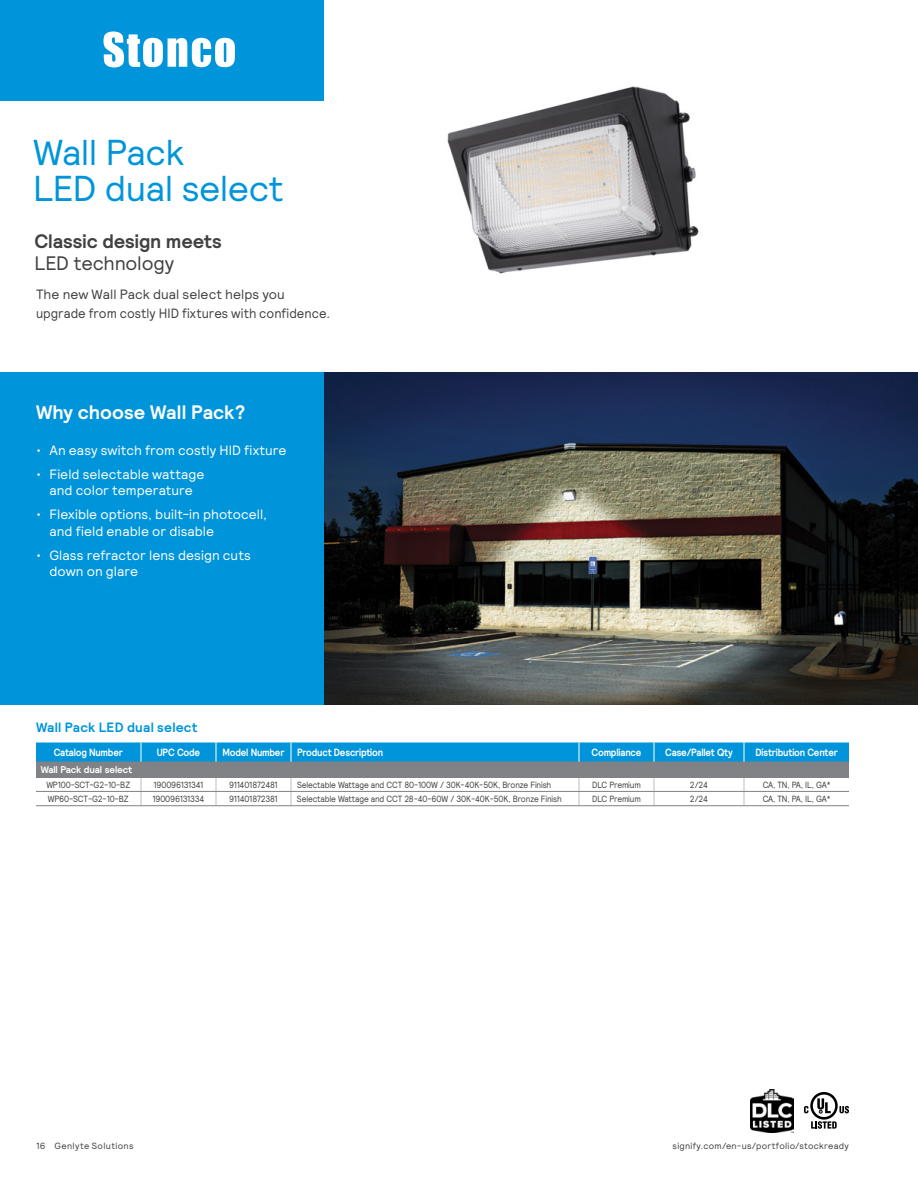
<style>
.page{position:relative;width:918px;height:1188px;background:#fff}
.page>*{position:absolute;margin:0;border:0;box-sizing:border-box;transform-origin:0 0}
.t1{font:36px/36px "Signify Relative";letter-spacing:-.015em;color:#0095da}
.t2{font:700 19.5px "Signify Relative";letter-spacing:-.005em;color:#414042}
.t3{font:700 19.5px "Signify Relative";color:#fff}
.t4{font:19.5px "Signify Relative";letter-spacing:-.01em;color:#414042}
.t5{font:13.5px/16.5px "Signify Relative";letter-spacing:.005em;color:#fff}
.t6{font:13.5px/19.5px "Signify Relative";letter-spacing:.005em;color:#414042}
.t7{font:700 13.5px "Signify Relative";letter-spacing:.015em;color:#0095da}
.t8{font:700 10.5px "Signify Relative";letter-spacing:-.02em;color:#fff;scale:.9 1}
.t9{font:700 9.75px "Signify Relative";letter-spacing:-.02em;color:#fff}
.t10{font:9px "Signify Relative";letter-spacing:-.015em;color:#414042;scale:.9 1}
.t11{font:9px "Signify Relative";letter-spacing:.03em;color:#414042}
.t12{font:9px "Signify Relative";letter-spacing:.04em;color:#414042}
.t13{font:9px "Signify Relative";letter-spacing:-.035em;color:#414042;scale:.9 1}
</style>
<div class="page">
<img style="left:324px;top:372px;width:594px;height:333px">
<img style="left:447px;top:86px;width:252px;height:188px">
<div style="left:0;top:372px;width:324px;height:333px;background:#0095da"></div>
<svg style="left:804px;top:1092px;width:45px;height:37px"></svg>
<img style="left:750px;top:1089px;width:44px;height:44px">
<div style="left:0;top:0;width:324px;height:100px;background:#0095da"></div>
<svg style="left:104px;top:32px;width:131px;height:36px"></svg>
<div style="left:36px;top:762px;width:813px;height:15px;background:#808285"></div>
<svg style="left:141px;top:778px;width:1px;height:27px"></svg>
<svg style="left:216px;top:778px;width:1px;height:27px"></svg>
<svg style="left:291px;top:778px;width:1px;height:27px"></svg>
<svg style="left:579px;top:778px;width:1px;height:27px"></svg>
<svg style="left:654px;top:778px;width:1px;height:27px"></svg>
<svg style="left:744px;top:778px;width:1px;height:27px"></svg>
<hr style="left:141px;top:777px;width:75px;height:1px;background:#808285">
<hr style="left:141px;top:791px;width:75px;height:1px;background:#808285">
<hr style="left:141px;top:805px;width:75px;height:1px;background:#808285">
<hr style="left:36px;top:777px;width:105px;height:1px;background:#808285">
<hr style="left:216px;top:777px;width:75px;height:1px;background:#808285">
<hr style="left:291px;top:777px;width:288px;height:1px;background:#808285">
<hr style="left:579px;top:777px;width:75px;height:1px;background:#808285">
<hr style="left:654px;top:777px;width:90px;height:1px;background:#808285">
<hr style="left:744px;top:777px;width:105px;height:1px;background:#808285">
<hr style="left:36px;top:791px;width:105px;height:1px;background:#808285">
<hr style="left:216px;top:791px;width:75px;height:1px;background:#808285">
<hr style="left:291px;top:791px;width:288px;height:1px;background:#808285">
<hr style="left:579px;top:791px;width:75px;height:1px;background:#808285">
<hr style="left:654px;top:791px;width:90px;height:1px;background:#808285">
<hr style="left:744px;top:791px;width:105px;height:1px;background:#808285">
<hr style="left:36px;top:805px;width:105px;height:1px;background:#808285">
<hr style="left:216px;top:805px;width:75px;height:1px;background:#808285">
<hr style="left:291px;top:805px;width:288px;height:1px;background:#808285">
<hr style="left:579px;top:805px;width:75px;height:1px;background:#808285">
<hr style="left:654px;top:805px;width:90px;height:1px;background:#808285">
<hr style="left:744px;top:805px;width:105px;height:1px;background:#808285">
<svg style="left:36px;top:742px;width:813px;height:20px;background:#0a97d9"></svg>
<h1 class="t1" style="left:33px;top:133px;width:252px">Wall Pack<br>LED dual select</h1>
<h2 class="t2" style="left:34px;top:228px;width:189px">Classic design meets</h2>
<h2 class="t4" style="left:34px;top:251px;width:141px">LED technology</h2>
<h3 class="t6" style="left:36px;top:284px;width:296px">The new Wall Pack dual select helps you upgrade from costly HID fixtures with confidence.</h3>
<h2 class="t3" style="left:36px;top:399px;width:211px">Why choose Wall Pack?</h2>
<h3 class="t5" style="left:36px;top:441px;width:252px">• An easy switch from costly HID fixture</h3>
<h3 class="t5" style="left:36px;top:465px;width:170px;text-align:center">• Field selectable wattage and color temperature</h3>
<h3 class="t5" style="left:50px;top:506px;width:219px;text-indent:-14px">• Flexible options, built-in photocell, and field enable or disable</h3>
<h3 class="t5" style="left:49px;top:546px;width:203px;text-indent:-13px">• Glass refractor lens design cuts down on glare</h3>
<h3 class="t7" style="left:36px;top:718px;width:163px">Wall Pack LED dual select</h3>
<p class="t8" style="left:54px;top:745px;width:78px">Catalog Number</p>
<p class="t8" style="left:157px;top:745px;width:50px">UPC Code</p>
<p class="t8" style="left:223px;top:745px;width:180px">Model Number Product Description</p>
<p class="t8" style="left:592px;top:745px;width:57px">Compliance</p>
<p class="t8" style="left:665px;top:745px;width:77px">Case/Pallet Qty</p>
<p class="t8" style="left:756px;top:745px;width:93px">Distribution Center</p>
<p class="t9" style="left:41px;top:764px;width:93px">Wall Pack dual select</p>
<p class="t10" style="left:46px;top:779px;width:95px">WP100-SCT-G2-10-BZ</p>
<p class="t10" style="left:154px;top:779px;width:57px">190096131341</p>
<p class="t10" style="left:229px;top:779px;width:55px">911401872481</p>
<p class="t10" style="left:297px;top:779px;width:284px">Selectable Wattage and CCT 80-100W / 30K-40K-50K, Bronze Finish</p>
<p class="t10" style="left:592px;top:779px;width:56px">DLC Premium</p>
<p class="t10" style="left:690px;top:779px;width:22px">2/24</p>
<p class="t10" style="left:763px;top:779px;width:77px">CA, TN, PA, IL, GA*</p>
<p class="t10" style="left:48px;top:793px;width:91px">WP60-SCT-G2-10-BZ</p>
<p class="t10" style="left:153px;top:793px;width:59px">190096131334</p>
<p class="t13" style="left:229px;top:793px;width:55px">911401872381</p>
<p class="t10" style="left:297px;top:793px;width:296px">Selectable Wattage and CCT 28-40-60W / 30K-40K-50K, Bronze Finish</p>
<p class="t10" style="left:592px;top:793px;width:56px">DLC Premium</p>
<p class="t10" style="left:690px;top:793px;width:22px">2/24</p>
<p class="t10" style="left:763px;top:793px;width:77px">CA, TN, PA, IL, GA*</p>
<p class="t12" style="left:36px;top:1140px;width:99px">16 Genlyte Solutions</p>
<p class="t11" style="left:673px;top:1140px;width:178px">signify.com/en-us/portfolio/stockready</p>
</div>
